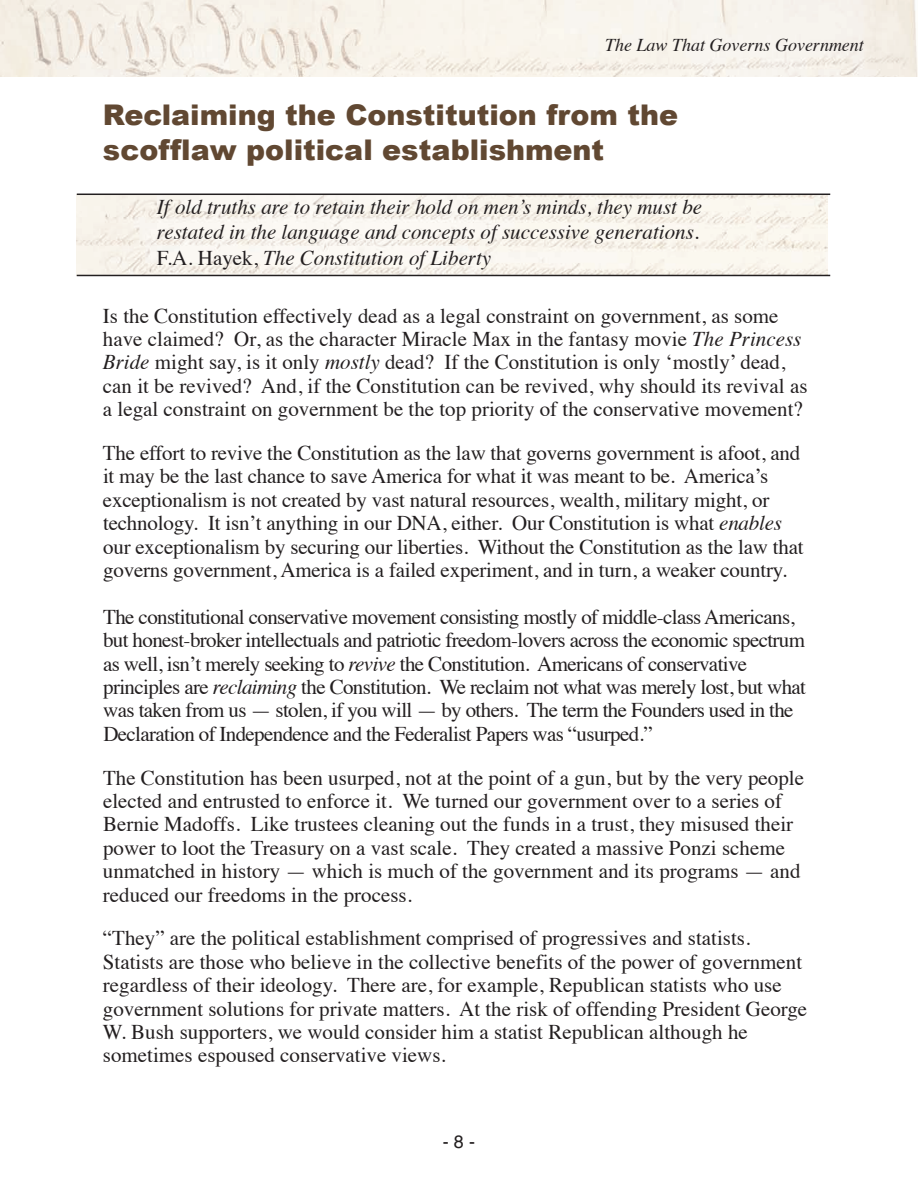
<style>
.page{position:relative;width:918px;height:1188px;background:#fff}
.page>*{position:absolute;margin:0;border:0;box-sizing:border-box;transform-origin:0 0}
.t1{font:900 28.5px/34.2px "Arial";color:#614832}
.t2{font:21px/23.4px "Times";color:#231f20}
.t3{font:21px/23.4px "Times";letter-spacing:-.03em;color:#231f20}
.t4{font:italic 21px/25.2px "Times";color:#231f20}
.t5{font:italic 18px "Times";color:#231f20}
.t6{font:18px "Helvetica";color:#231f20}
.s1{font-style:normal}
.s2{font-style:italic}
</style>
<div class="page">
<img style="left:77px;top:195px;width:751px;height:80px">
<hr style="left:77px;top:194px;width:753px;height:1px;background:#231f20">
<hr style="left:77px;top:275px;width:753px;height:1px;background:#231f20">
<img style="left:0;top:0;width:918px;height:77px">
<p class="t5" style="left:605px;top:38px;width:260px">The Law That Governs Government</p>
<h1 class="t1" style="left:103px;top:97px;width:577px">Reclaiming the Constitution from the scofflaw political establishment</h1>
<p class="t4" style="left:157px;top:196px;width:547px">If old truths are to retain their hold on men’s minds, they must be restated in the language and concepts of successive generations.<br><span class="s1">F.A. Hayek,</span> The Constitution of Liberty</p>
<p class="t2" style="left:103px;top:306px;width:706px">Is the Constitution effectively dead as a legal constraint on government, as some have claimed? Or, as the character Miracle Max in the fantasy movie <span class="s2">The Princess Bride</span> might say, is it only <span class="s2">mostly</span> dead? If the Constitution is only ‘mostly’ dead, can it be revived? And, if the Constitution can be revived, why should its revival as a legal constraint on government be the top priority of the conservative movement?</p>
<p class="t2" style="left:103px;top:443px;width:702px">The effort to revive the Constitution as the law that governs government is afoot, and it may be the last chance to save America for what it was meant to be. America’s exceptionalism is not created by vast natural resources, wealth, military might, or technology. It isn’t anything in our DNA, either. Our Constitution is what <span class="s2">enables </span>our exceptionalism by securing our liberties. Without the Constitution as the law that governs government, America is a failed experiment, and in turn, a weaker country.</p>
<p class="t3" style="left:103px;top:607px;width:705px">The constitutional conservative movement consisting mostly of middle-class Americans, but honest-broker intellectuals and patriotic freedom-lovers across the economic spectrum as well, isn’t merely seeking to <span class="s2">revive</span> the Constitution. Americans of conservative principles are <span class="s2">reclaiming</span> the Constitution. We reclaim not what was merely lost, but what was taken from us — stolen, if you will — by others. The term the Founders used in the Declaration of Independence and the Federalist Papers was “usurped.”</p>
<p class="t2" style="left:103px;top:768px;width:703px">The Constitution has been usurped, not at the point of a gun, but by the very people elected and entrusted to enforce it. We turned our government over to a series of Bernie Madoffs. Like trustees cleaning out the funds in a trust, they misused their power to loot the Treasury on a vast scale. They created a massive Ponzi scheme unmatched in history — which is much of the government and its programs — and reduced our freedoms in the process.</p>
<p class="t2" style="left:103px;top:928px;width:706px">“They” are the political establishment comprised of progressives and statists.<br>Statists are those who believe in the collective benefits of the power of government regardless of their ideology. There are, for example, Republican statists who use government solutions for private matters. At the risk of offending President George W. Bush supporters, we would consider him a statist Republican although he sometimes espoused conservative views.</p>
<p class="t6" style="left:443px;top:1134px;width:34px">-8-</p>
</div>
